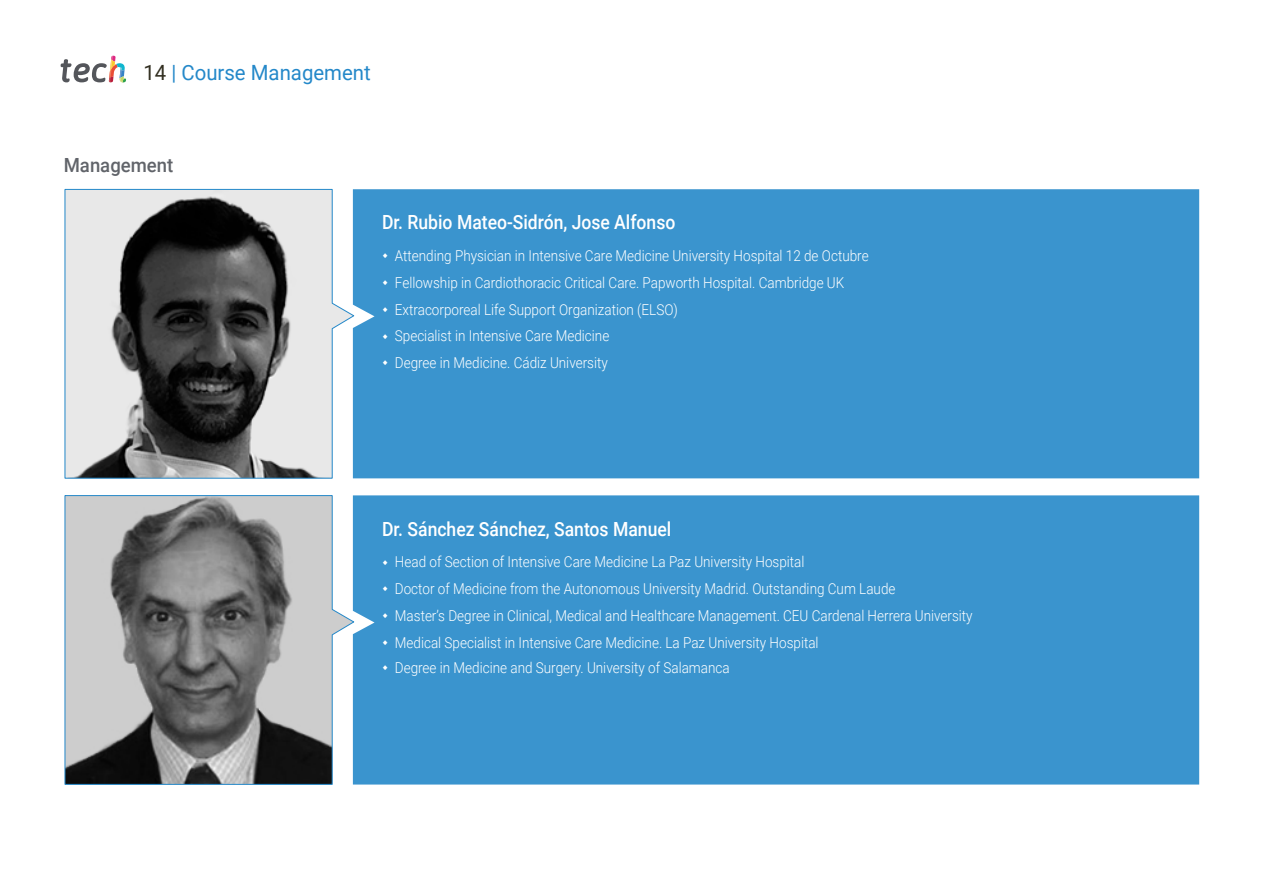
<style>
.page{position:relative;width:1263px;height:893px;background:#fff}
.page>*{position:absolute;margin:0;border:0;box-sizing:border-box;transform-origin:0 0}
.t1{font:21px "Roboto";color:#2488c9}
.t2{font:500 19.5px "Roboto";color:#fff;scale:.9 1}
.t3{font:500 19.5px "Roboto";color:#61646a;scale:.95 1}
.t4{font:300 15px/26.7px "Roboto";color:#fff;scale:.9 1}
.s1{color:#312e20}
</style>
<div class="page">
<svg style="left:61px;top:56px;width:65px;height:27px"></svg>
<div style="left:354px;top:189px;width:845px;height:289px;background:#3a94ce"></div>
<div style="left:354px;top:495px;width:845px;height:289px;background:#3a94ce"></div>
<svg style="left:65px;top:189px;width:289px;height:290px;background:#909293"></svg>
<svg style="left:65px;top:495px;width:289px;height:290px;background:#919394"></svg>
<svg style="left:383px;top:254px;width:4px;height:5px"></svg>
<svg style="left:383px;top:280px;width:4px;height:5px"></svg>
<svg style="left:383px;top:307px;width:4px;height:5px"></svg>
<svg style="left:383px;top:334px;width:4px;height:5px"></svg>
<svg style="left:383px;top:361px;width:4px;height:5px"></svg>
<svg style="left:383px;top:560px;width:4px;height:5px"></svg>
<svg style="left:383px;top:586px;width:4px;height:5px"></svg>
<svg style="left:383px;top:613px;width:4px;height:5px"></svg>
<svg style="left:383px;top:640px;width:4px;height:5px"></svg>
<svg style="left:383px;top:665px;width:4px;height:5px"></svg>
<h1 class="t1" style="left:144px;top:57px;width:229px"><span class="s1">14</span> | Course Management</h1>
<h2 class="t3" style="left:64px;top:151px;width:117px">Management</h2>
<h2 class="t2" style="left:382px;top:209px;width:327px">Dr. Rubio Mateo-Sidrón, Jose Alfonso</h2>
<p class="t4" style="left:395px;top:242px;width:528px">Attending Physician in Intensive Care Medicine University Hospital 12 de Octubre Fellowship in Cardiothoracic Critical Care. Papworth Hospital. Cambridge UK Extracorporeal Life Support Organization (ELSO)<br>Specialist in Intensive Care Medicine<br>Degree in Medicine. Cádiz University</p>
<h2 class="t2" style="left:382px;top:515px;width:323px">Dr. Sánchez Sánchez, Santos Manuel</h2>
<p class="t4" style="left:395px;top:548px;width:643px">Head of Section of Intensive Care Medicine La Paz University Hospital<br>Doctor of Medicine from the Autonomous University Madrid. Outstanding Cum Laude<br>Master’s Degree in Clinical, Medical and Healthcare Management. CEU Cardenal Herrera University Medical Specialist in Intensive Care Medicine. La Paz University Hospital<br>Degree in Medicine and Surgery. University of Salamanca</p>
</div>
